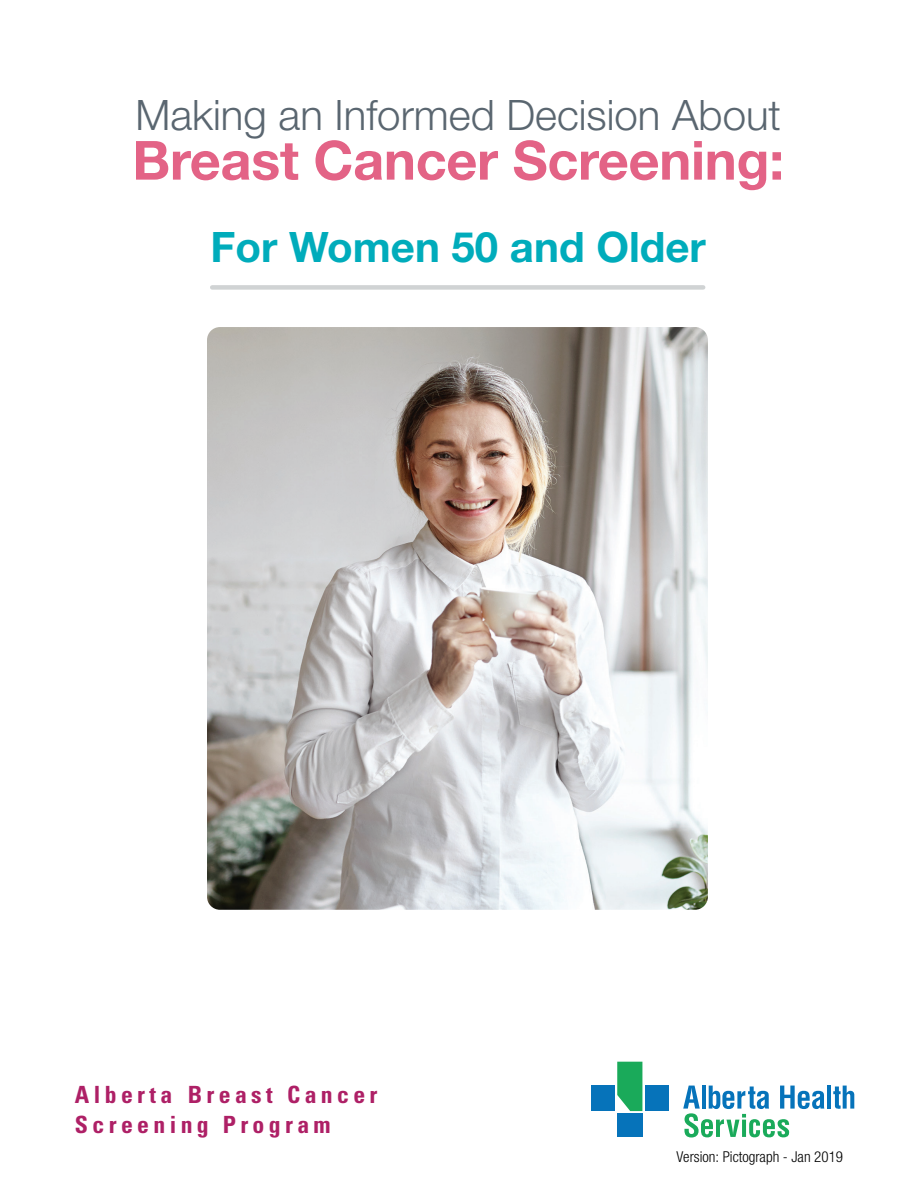
<style>
.page{position:relative;width:918px;height:1188px;background:#fff}
.page>*{position:absolute;margin:0;border:0;box-sizing:border-box;transform-origin:0 0}
.t1{font:700 54px "Helvetica Neue LT Std";letter-spacing:-.005em;color:#e36386}
.t2{font:300 42px "Helvetica Neue LT Std";color:#5a6670}
.t3{font:700 42px "Helvetica Neue LT Std";color:#00acbb}
.t4{font:700 condensed 23.7px/29.7px "Univers";letter-spacing:.185em;color:#ae2066}
.t5{font:300 condensed 15px "Helvetica Neue LT Std";color:#000}
</style>
<div class="page">
<hr style="left:827px;top:1086px;width:4px;height:23px;background:#0673ba">
<svg style="left:833px;top:1086px;width:21px;height:23px"></svg>
<svg style="left:683px;top:1086px;width:141px;height:51px"></svg>
<div style="left:591px;top:1086px;width:24px;height:25px;background:#0673ba"></div>
<div style="left:645px;top:1086px;width:24px;height:25px;background:#0673ba"></div>
<div style="left:617px;top:1113px;width:25px;height:24px;background:#0673ba"></div>
<svg style="left:617px;top:1062px;width:25px;height:49px"></svg>
<div style="left:212px;top:285px;width:491px;height:5px;background:#d0d3d4"></div>
<img style="left:207px;top:327px;width:501px;height:583px">
<h2 class="t2" style="left:135px;top:90px;width:647px">Making an Informed Decision About</h2>
<h1 class="t1" style="left:132px;top:127px;width:653px">Breast Cancer Screening:</h1>
<h2 class="t3" style="left:211px;top:221px;width:497px">For Women 50 and Older</h2>
<p class="t4" style="left:75px;top:1080px;width:304px">Alberta Breast Cancer<br>Screening Program</p>
<p class="t5" style="left:676px;top:1148px;width:168px">Version: Pictograph - Jan 2019</p>
</div>
